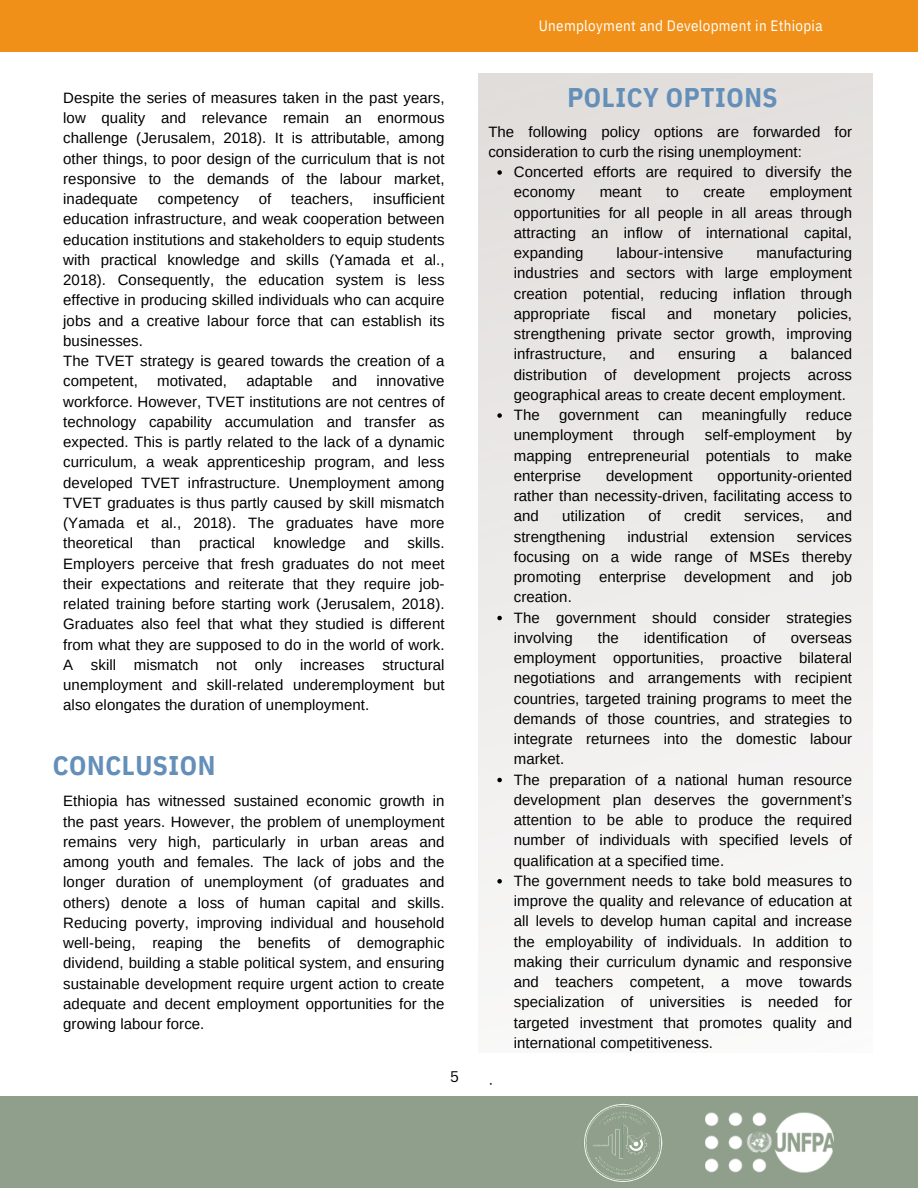
<style>
.page{position:relative;width:918px;height:1188px;background:#fff}
.page>*{position:absolute;margin:0;border:0;box-sizing:border-box;transform-origin:0 0}
.t1{font:700 27px "IBM Plex Sans Cond";letter-spacing:.02em;color:#648fb8}
.t2{font:15px/20.2px "Arimo";letter-spacing:.005em;color:#000;text-align:justify}
.t3{font:15px "IBM Plex Sans Cond";letter-spacing:.02em;color:#fff}
.t4{font:15px "Canva Sans";color:#000}
</style>
<div class="page">
<div style="left:0;top:0;width:918px;height:52px;background:#f19018"></div>
<svg style="left:497px;top:170px;width:5px;height:5px"></svg>
<svg style="left:497px;top:413px;width:5px;height:5px"></svg>
<svg style="left:497px;top:616px;width:5px;height:4px"></svg>
<svg style="left:497px;top:778px;width:5px;height:4px"></svg>
<svg style="left:497px;top:879px;width:5px;height:5px"></svg>
<div style="left:0;top:1096px;width:918px;height:92px;background:#8f9f8b"></div>
<img style="left:705px;top:1112px;width:129px;height:61px">
<img style="left:584px;top:1103px;width:79px;height:79px">
<p class="t2" style="left:63px;top:88px;width:383px">Despite the series of measures taken in the past years, low quality and relevance remain an enormous challenge (Jerusalem, 2018). It is attributable, among other things, to poor design of the curriculum that is not responsive to the demands of the labour market, inadequate</p>
<p class="t2" style="left:63px;top:189px;width:383px;text-indent:310px">insufficient education infrastructure, and weak cooperation between education institutions and stakeholders to equip students with practical knowledge and skills (Yamada et al., 2018). Consequently, the education system is less effective in producing skilled individuals who can acquire jobs and a creative labour force that can establish its businesses.</p>
<p class="t2" style="left:63px;top:351px;width:383px">The TVET strategy is geared towards the creation of a competent,</p>
<p class="t2" style="left:158px;top:189px;width:83px">competency</p>
<p class="t2" style="left:259px;top:189px;width:14px">of</p>
<p class="t2" style="left:291px;top:189px;width:64px">teachers,</p>
<p class="t2" style="left:63px;top:371px;width:383px;text-indent:313px">innovative workforce. However, TVET institutions are not centres of technology capability accumulation and transfer as expected. This is partly related to the lack of a dynamic curriculum, a weak apprenticeship program, and less developed TVET infrastructure. Unemployment among TVET graduates is thus partly caused by skill mismatch (Yamada et al., 2018). The graduates have more theoretical than practical knowledge and skills.<br>Employers perceive that fresh graduates do not meet their expectations and reiterate that they require job&shy;related training before starting work (Jerusalem, 2018).<br>Graduates also feel that what they studied is different from what they are supposed to do in the world of work.<br>A skill mismatch not only increases structural unemployment and skill-related underemployment but also elongates the duration of unemployment.</p>
<p class="t2" style="left:157px;top:371px;width:71px">motivated,</p>
<p class="t2" style="left:246px;top:371px;width:68px">adaptable</p>
<p class="t2" style="left:332px;top:371px;width:27px">and</p>
<h1 class="t1" style="left:53px;top:747px;width:164px">CONCLUSION</h1>
<p class="t2" style="left:63px;top:791px;width:383px">Ethiopia has witnessed sustained economic growth in the past years. However, the problem of unemployment remains very high, particularly in urban areas and among youth and females. The lack of jobs and the longer duration of unemployment (of graduates and others) denote a loss of human capital and skills.<br>Reducing poverty, improving individual and household well-being, reaping the benefits of demographic dividend, building a stable political system, and ensuring sustainable development require urgent action to create adequate and decent employment opportunities for the growing labour force.</p>
<p class="t4" style="left:450px;top:1066px;width:10px">5</p>
<p class="t3" style="left:539px;top:16px;width:285px">Unemployment and Development in Ethiopia</p>
<p class="t1" style="left:567px;top:79px;width:212px">POLICY OPTIONS</p>
<p class="t2" style="left:488px;top:121px;width:365px">The following policy options are forwarded for consideration to curb the rising unemployment:</p>
<p class="t2" style="left:514px;top:162px;width:340px">Concerted efforts are required to diversify the economy</p>
<p class="t2" style="left:514px;top:182px;width:340px;text-indent:256px">employment opportunities for all people in all areas through attracting an inflow of international capital, expanding</p>
<p class="t2" style="left:600px;top:182px;width:43px">meant</p>
<p class="t2" style="left:666px;top:182px;width:14px">to</p>
<p class="t2" style="left:703px;top:182px;width:43px">create</p>
<p class="t2" style="left:514px;top:243px;width:340px;text-indent:243px">manufacturing industries and sectors with large employment creation potential, reducing inflation through appropriate</p>
<p class="t2" style="left:617px;top:243px;width:108px">labour-intensive</p>
<p class="t2" style="left:514px;top:303px;width:340px;text-indent:284px">policies, strengthening private sector growth, improving infrastructure,</p>
<p class="t2" style="left:611px;top:303px;width:36px">fiscal</p>
<p class="t2" style="left:667px;top:303px;width:27px">and</p>
<p class="t2" style="left:713px;top:303px;width:64px">monetary</p>
<p class="t2" style="left:514px;top:344px;width:340px;text-indent:277px">balanced distribution of development projects across geographical areas to create decent employment.</p>
<h1 class="t2" style="left:514px;top:405px;width:27px">The</h1>
<h1 class="t2" style="left:559px;top:405px;width:81px">government</h1>
<h1 class="t2" style="left:658px;top:405px;width:26px">can</h1>
<h1 class="t2" style="left:702px;top:405px;width:86px">meaningfully</h1>
<h1 class="t2" style="left:806px;top:405px;width:48px">reduce</h1>
<h1 class="t2" style="left:514px;top:425px;width:100px">unemployment</h1>
<h1 class="t2" style="left:633px;top:425px;width:53px">through</h1>
<h1 class="t2" style="left:705px;top:425px;width:112px">self-employment</h1>
<p class="t2" style="left:630px;top:344px;width:27px">and</p>
<p class="t2" style="left:678px;top:344px;width:59px">ensuring</p>
<p class="t2" style="left:759px;top:344px;width:10px">a</p>
<h1 class="t2" style="left:514px;top:425px;width:340px;text-indent:322px">by mapping entrepreneurial potentials to make enterprise</h1>
<h1 class="t2" style="left:514px;top:465px;width:340px;text-indent:204px">opportunity-oriented rather than necessity-driven, facilitating access to and</h1>
<h1 class="t2" style="left:606px;top:465px;width:88px">development</h1>
<h1 class="t2" style="left:562px;top:506px;width:65px">utilization</h1>
<h1 class="t2" style="left:648px;top:506px;width:14px">of</h1>
<h1 class="t2" style="left:684px;top:506px;width:38px">credit</h1>
<h1 class="t2" style="left:744px;top:506px;width:61px">services,</h1>
<h1 class="t2" style="left:827px;top:506px;width:27px">and</h1>
<h1 class="t2" style="left:514px;top:526px;width:93px">strengthening</h1>
<h1 class="t2" style="left:627px;top:526px;width:62px">industrial</h1>
<h1 class="t2" style="left:710px;top:526px;width:66px">extension</h1>
<h1 class="t2" style="left:514px;top:526px;width:340px;text-indent:283px">services focusing on a wide range of MSEs thereby promoting enterprise development and job creation.</h1>
<p class="t2" style="left:514px;top:607px;width:340px">The government should consider strategies involving</p>
<p class="t2" style="left:598px;top:627px;width:22px">the</p>
<p class="t2" style="left:644px;top:627px;width:86px">identification</p>
<p class="t2" style="left:753px;top:627px;width:14px">of</p>
<p class="t2" style="left:514px;top:627px;width:340px;text-indent:277px">overseas employment opportunities, proactive bilateral negotiations and arrangements with recipient countries, targeted training programs to meet the demands of those countries, and strategies to integrate returnees into the domestic labour market.</p>
<p class="t2" style="left:514px;top:769px;width:340px">The preparation of a national human resource development plan deserves the government’s attention to be able to produce the required number of individuals with specified levels of qualification at a specified time.</p>
<p class="t2" style="left:514px;top:870px;width:340px">The government needs to take bold measures to improve the quality and relevance of education at all levels to develop human capital and increase the employability of individuals. In addition to making their curriculum dynamic and responsive and teachers competent, a move towards specialization of universities is needed for targeted investment that promotes quality and international competitiveness.</p>
<p class="t2" style="left:488px;top:1073px;width:6px">·</p>
</div>
